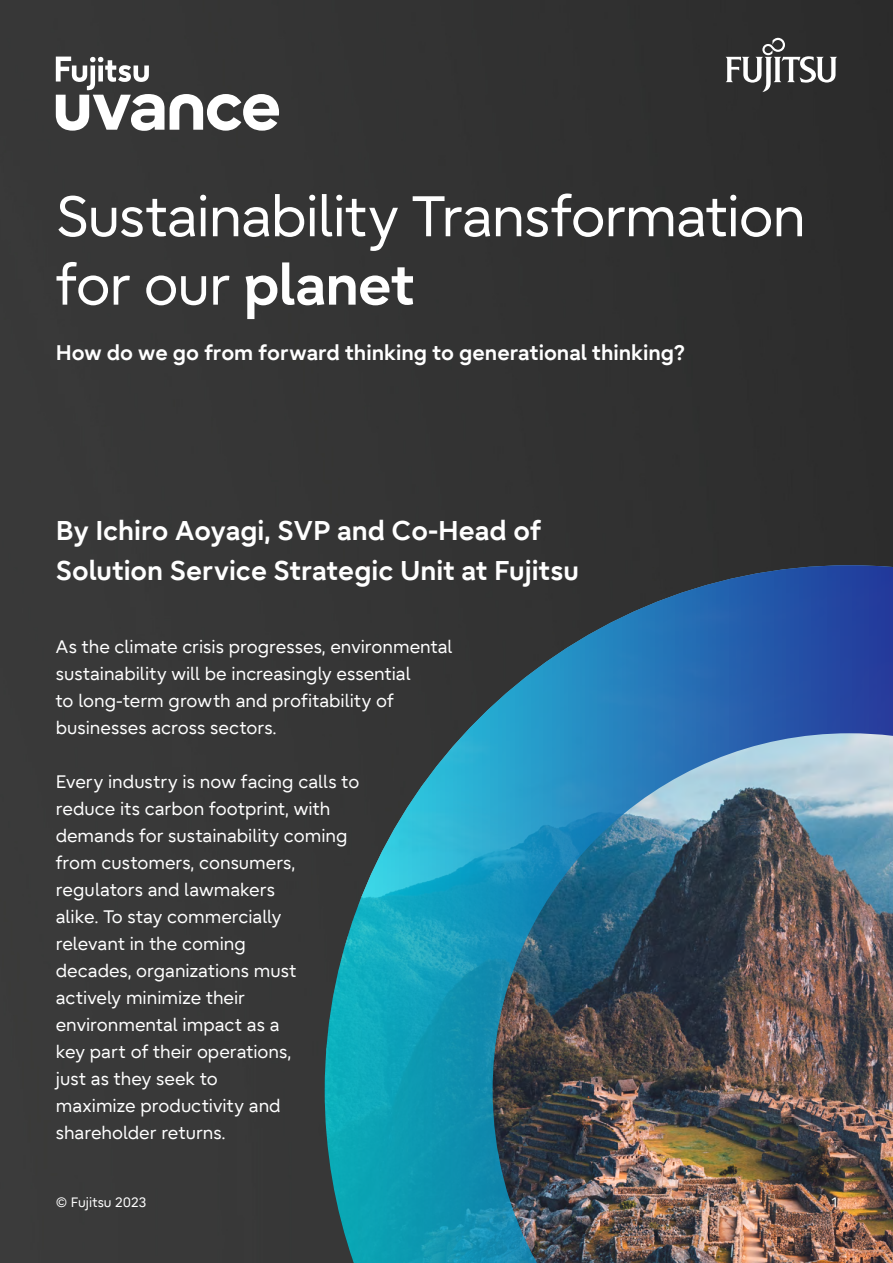
<style>
.page{position:relative;width:893px;height:1263px;background:#fff}
.page>*{position:absolute;margin:0;border:0;box-sizing:border-box;transform-origin:0 0}
.t1{font:57px/68.4px "Fujitsu Infinity Pro";letter-spacing:-.02em;color:#fff}
.t2{font:700 27px/39px "Fujitsu Infinity Pro";color:#fff}
.t3{font:700 21px "Fujitsu Infinity Pro";color:#fff}
.t4{font:18px/27px "Fujitsu Infinity Pro";color:#fff}
.t5{font:13.5px "Fujitsu Infinity Pro";color:#fff}
.s1{font-weight:700}
</style>
<div class="page">
<img style="left:0;top:0;width:893px;height:1263px">
<svg style="left:56px;top:57px;width:223px;height:74px"></svg>
<img style="left:325px;top:565px;width:568px;height:698px">
<svg style="left:725px;top:38px;width:112px;height:54px"></svg>
<h1 class="t1" style="left:56px;top:182px;width:752px">Sustainability Transformation for our <span class="s1">planet</span></h1>
<p class="t3" style="left:56px;top:339px;width:630px">How do we go from forward thinking to generational thinking?</p>
<h2 class="t2" style="left:56px;top:511px;width:524px">By Ichiro Aoyagi, SVP and Co-Head of<br>Solution Service Strategic Unit at Fujitsu</h2>
<p class="t4" style="left:56px;top:633px;width:398px">As the climate crisis progresses, environmental sustainability will be increasingly essential<br>to long-term growth and profitability of businesses across sectors.</p>
<p class="t4" style="left:56px;top:768px;width:305px">Every industry is now facing calls to reduce its carbon footprint, with demands for sustainability coming from customers, consumers, regulators and lawmakers<br>alike. To stay commercially<br>relevant in the coming<br>decades, organizations must actively minimize their environmental impact as a<br>key part of their operations,<br>just as they seek to<br>maximize productivity and shareholder returns.</p>
<p class="t5" style="left:56px;top:1194px;width:92px">© Fujitsu 2023</p>
<p class="t5" style="left:832px;top:1194px;width:7px">1</p>
</div>
